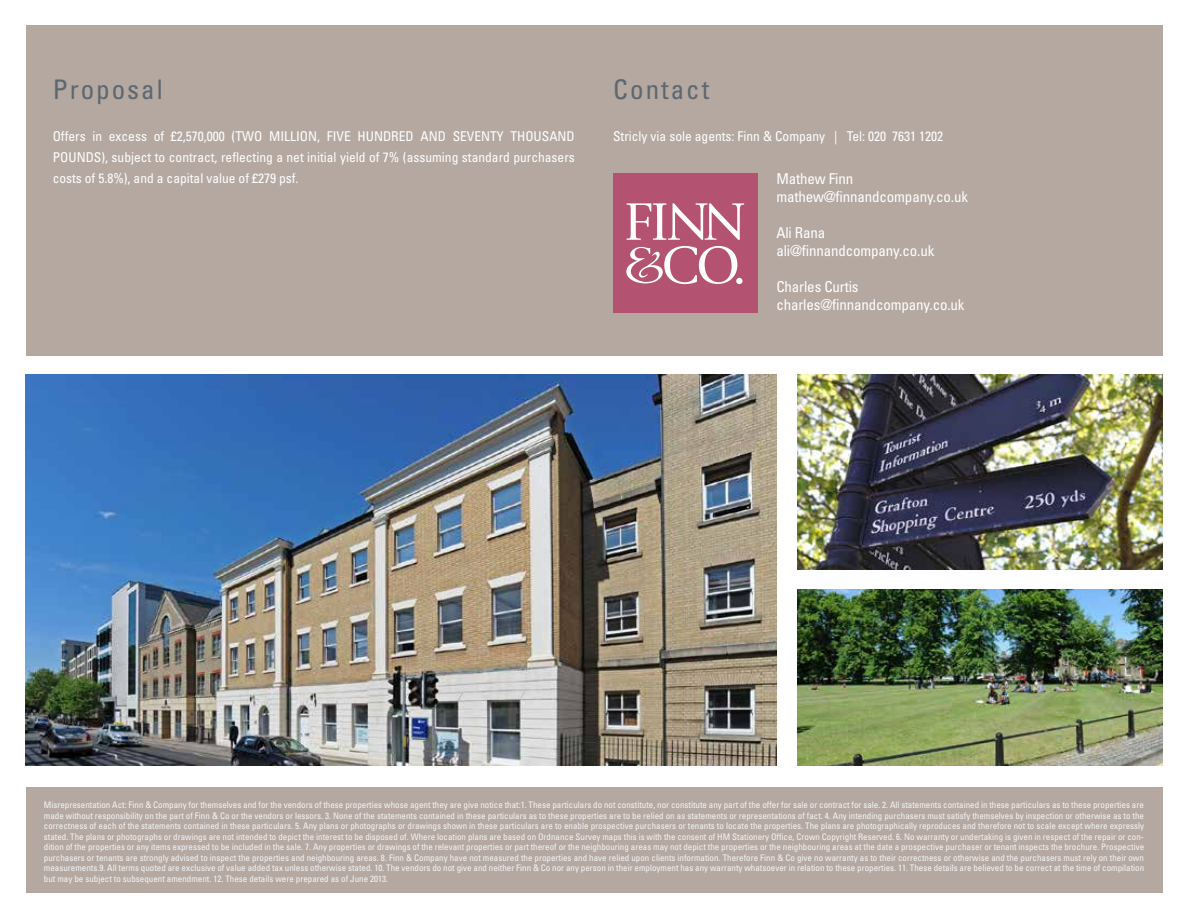
<style>
.page{position:relative;width:1188px;height:918px;background:#fff}
.page>*{position:absolute;margin:0;border:0;box-sizing:border-box;transform-origin:0 0}
.t1{font:condensed 27px "Univers LT Std";letter-spacing:.075em;color:#5d6770}
.t2{font:condensed 15px/18px "Univers LT Std";letter-spacing:-.01em;color:#fff}
.t3{font:condensed 13.5px/21px "Univers LT Std";color:#fff;text-align:justify}
.t4{font:condensed 9px/10.5px "Univers LT Std";color:#f5f5f6;text-align:justify}
</style>
<div class="page">
<img style="left:798px;top:374px;width:364px;height:196px">
<img style="left:798px;top:590px;width:364px;height:176px">
<img style="left:26px;top:374px;width:750px;height:392px">
<div style="left:26px;top:26px;width:1136px;height:330px;background:#b4a8a1"></div>
<div style="left:26px;top:787px;width:1136px;height:105px;background:#b4a8a1"></div>
<div style="left:613px;top:174px;width:144px;height:139px;background:#b35371"></div>
<svg style="left:627px;top:203px;width:117px;height:37px"></svg>
<svg style="left:626px;top:246px;width:116px;height:38px"></svg>
<h1 class="t1" style="left:53px;top:72px;width:112px">Proposal</h1>
<h3 class="t3" style="left:53px;top:125px;width:524px">Offers in excess of £2,570,000 (TWO MILLION, FIVE HUNDRED AND SEVENTY THOUSAND POUNDS), subject to contract, reflecting a net initial yield of 7% (assuming standard purchasers costs of 5.8%), and a capital value of £279 psf.</h3>
<h1 class="t1" style="left:613px;top:72px;width:98px">Contact</h1>
<h3 class="t3" style="left:613px;top:125px;width:331px">Stricly via sole agents: Finn &amp; Company | Tel: 020 7631 1202</h3>
<h2 class="t2" style="left:776px;top:170px;width:193px">Mathew Finn mathew@finnandcompany.co.uk</h2>
<h2 class="t2" style="left:776px;top:224px;width:159px">Ali Rana ali@finnandcompany.co.uk</h2>
<h2 class="t2" style="left:776px;top:278px;width:190px">Charles Curtis charles@finnandcompany.co.uk</h2>
<p class="t4" style="left:44px;top:800px;width:1102px">Misrepresentation Act: Finn &amp; Company for themselves and for the vendors of these properties whose agent they are give notice that:1. These particulars do not constitute, nor constitute any part of the offer for sale or contract for sale. 2. All statements contained in these particulars as to these properties are made without responsibility on the part of Finn &amp; Co or the vendors or lessors. 3. None of the statements contained in these particulars as to these properties are to be relied on as statements or representations of fact. 4. Any intending purchasers must satisfy themselves by inspection or otherwise as to the correctness of each of the statements contained in these particulars. 5. Any plans or photographs or drawings shown in these particulars are to enable prospective purchasers or tenants to locate the properties. The plans are photographically reproduces and therefore not to scale except where expressly stated. The plans or photographs or drawings are not intended to depict the interest to be disposed of. Where location plans are based on Ordnance Survey maps this is with the consent of HM Stationery Office, Crown Copyright Reserved. 6. No warranty or undertaking is given in respect of the repair or con&shy;dition of the properties or any items expressed to be included in the sale. 7. Any properties or drawings of the relevant properties or part thereof or the neighbouring areas may not depict the properties or the neighbouring areas at the date a prospective purchaser or tenant inspects the brochure. Prospective purchasers or tenants are strongly advised to inspect the properties and neighbouring areas. 8. Finn &amp; Company have not measured the properties and have relied upon clients information. Therefore Finn &amp; Co give no warranty as to their correctness or otherwise and the purchasers must rely on their own measurements.9. All terms quoted are exclusive of value added tax unless otherwise stated. 10. The vendors do not give and neither Finn &amp; Co nor any person in their employment has any warranty whatsoever in relation to these properties. 11. These details are believed to be correct at the time of compilation but may be subject to subsequent amendment. 12. These details were prepared as of June 2013.</p>
</div>
